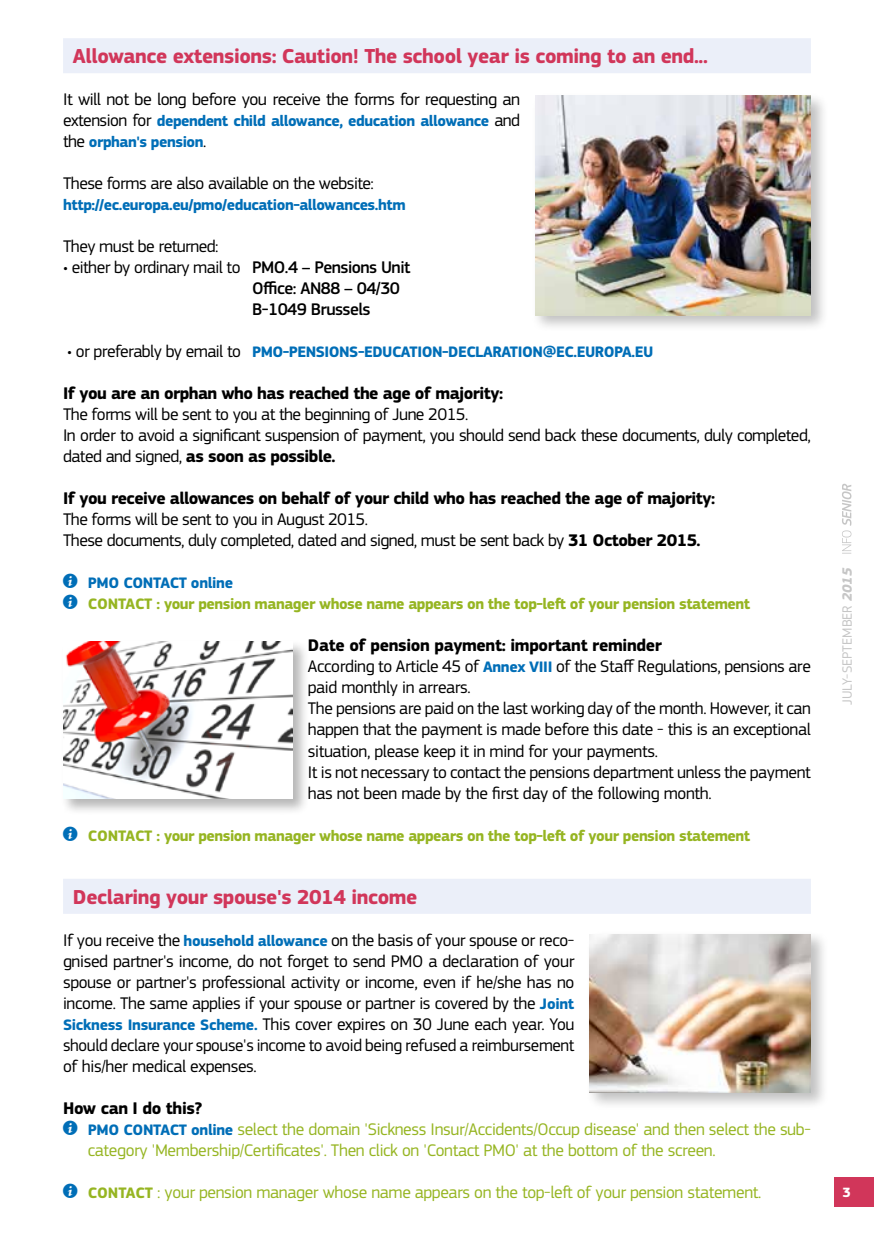
<style>
.page{position:relative;width:874px;height:1241px;background:#fff}
.page>*{position:absolute;margin:0;border:0;box-sizing:border-box;transform-origin:0 0}
.t1{font:700 21px "EC Square Sans Pro";letter-spacing:-.02em;color:#d1365a}
.t2{font:17.5px/21px "EC Square Sans Pro";letter-spacing:-.02em;color:#000}
.t3{font:17.5px "EC Square Sans Pro";letter-spacing:-.02em;color:#96b522}
.t4{font:700 17.5px "EC Square Sans Pro";letter-spacing:-.03em;color:#000}
.t5{font:500 17.5px/21px "EC Square Sans Pro";letter-spacing:-.03em;color:#000}
.t6{font:700 15.75px/21px "EC Square Sans Pro";letter-spacing:-.03em;color:#006eb7}
.t7{font:700 15.75px/21px "EC Square Sans Pro";letter-spacing:-.03em;color:#96b522}
.t8{font:14px "EC Square Sans Pro";color:#c6c6c6}
.t9{font:700 14px "EC Square Sans Pro";color:#fff}
.s1{font-weight:400;font-size:17.5px;color:#000}
.s2{font-weight:400}
.s3{font-weight:700}
.s4{font-family:"s Tmedia";font-weight:400;font-size:17.5px;color:#006eb7}
.s5{color:#006eb7}
.s6{font-weight:700;font-size:15.75px;color:#006eb7}
.s7{font-family:"s Tmedia";color:#006eb7}
.s8{font-weight:700;font-size:15.75px}
.s9{font-weight:700;font-style:italic}
</style>
<div class="page">
<div style="left:833px;top:1176px;width:40px;height:30px;background:#d1365a"></div>
<svg style="left:842px;top:483px;width:9px;height:70px"></svg>
<div style="left:63px;top:38px;width:747px;height:35px;background:#ebeff9"></div>
<div style="left:63px;top:878px;width:747px;height:35px;background:#ebeff9"></div>
<div style="left:531px;top:92px;width:297px;height:241px;background:#000;opacity:.25"></div>
<img style="left:535px;top:95px;width:275px;height:220px">
<div style="left:60px;top:639px;width:249px;height:176px;background:#000;opacity:.29"></div>
<img style="left:63px;top:641px;width:230px;height:157px">
<div style="left:585px;top:930px;width:243px;height:180px;background:#000;opacity:.25"></div>
<img style="left:589px;top:933px;width:221px;height:159px">
<p class="t1" style="left:73px;top:44px;width:636px">Allowance extensions: Caution! The school year is coming to an end...</p>
<p class="t2" style="left:63px;top:89px;width:458px">It will not be long before you receive the forms for requesting an</p>
<p class="t6" style="left:63px;top:111px;width:458px"><span class="s1">extension for</span> dependent child allowance, education allowance <span class="s1">and the</span> orphan's pension<span class="s1">.</span></p>
<p class="t2" style="left:63px;top:173px;width:312px">These forms are also available on the website:</p>
<p class="t6" style="left:63px;top:195px;width:344px">http://ec.europa.eu/pmo/education-allowances.htm</p>
<p class="t2" style="left:63px;top:236px;width:157px">They must be returned:</p>
<p class="t5" style="left:252px;top:257px;width:160px;text-indent:-189px"><span class="s2">• either by ordinary mail to</span> PMO.4 – Pensions Unit<br>Office: AN88 – 04/30<br>B-1049 Brussels</p>
<p class="t6" style="left:67px;top:342px;width:587px"><span class="s1">• or preferably by email to</span> PMO-PENSIONS-EDUCATION-DECLARATION@EC.EUROPA.EU</p>
<p class="t4" style="left:63px;top:383px;width:441px">If you are an orphan who has reached the age of majority:</p>
<p class="t2" style="left:63px;top:404px;width:748px">The forms will be sent to you at the beginning of June 2015.<br>In order to avoid a significant suspension of payment, you should send back these documents, duly completed, dated and signed, <span class="s3">as soon as possible.</span></p>
<p class="t4" style="left:63px;top:488px;width:653px">If you receive allowances on behalf of your child who has reached the age of majority:</p>
<p class="t2" style="left:63px;top:509px;width:638px">The forms will be sent to you in August 2015.<br>These documents, duly completed, dated and signed, must be sent back by <span class="s3">31 October 2015.</span></p>
<p class="t7" style="left:63px;top:573px;width:688px"><span class="s4">i</span> <span class="s5">PMO CONTACT online<br></span><span class="s4">i</span> CONTACT : your pension manager whose name appears on the top-left of your pension statement</p>
<p class="t2" style="left:308px;top:635px;width:504px"><span class="s3">Date of pension payment: important reminder<br></span>According to Article 45 of <span class="s6">Annex VIII</span> of the Staff Regulations, pensions are paid monthly in arrears.<br>The pensions are paid on the last working day of the month. However, it can happen that the payment is made before this date - this is an exceptional situation, please keep it in mind for your payments.<br>It is not necessary to contact the pensions department unless the payment has not been made by the first day of the following month.</p>
<p class="t7" style="left:63px;top:825px;width:688px"><span class="s4">i</span> CONTACT : your pension manager whose name appears on the top-left of your pension statement</p>
<p class="t1" style="left:73px;top:884px;width:345px">Declaring your spouse's 2014 income</p>
<p class="t2" style="left:63px;top:929px;width:512px;text-align:justify">If you receive the <span class="s6">household allowance</span> on the basis of your spouse or reco&shy;gnised partner's income, do not forget to send PMO a declaration of your spouse or partner's professional activity or income, even if he/she has no income. The same applies if your spouse or partner is covered by the <span class="s6">Joint Sickness Insurance Scheme.</span> This cover expires on 30 June each year. You should declare your spouse's income to avoid being refused a reimbursement of his/her medical expenses.</p>
<p class="t4" style="left:63px;top:1097px;width:141px">How can I do this?</p>
<p class="t3" style="left:63px;top:1118px;width:749px"><span class="s7">i</span> <span class="s6">PMO CONTACT online</span> select the domain 'Sickness Insur/Accidents/Occup disease' and then select the sub-</p>
<p class="t3" style="left:88px;top:1139px;width:629px">category 'Membership/Certificates'. Then click on 'Contact PMO' at the bottom of the screen.</p>
<p class="t3" style="left:63px;top:1181px;width:699px"><span class="s7">i</span> <span class="s8">CONTACT</span> : your pension manager whose name appears on the top-left of your pension statement.</p>
<p class="t8" style="left:838px;top:705px;width:139px;rotate:-90deg">JULY-SEPTEMBER <span class="s9">2015</span></p>
<p class="t9" style="left:842px;top:1183px;width:10px">3</p>
</div>
